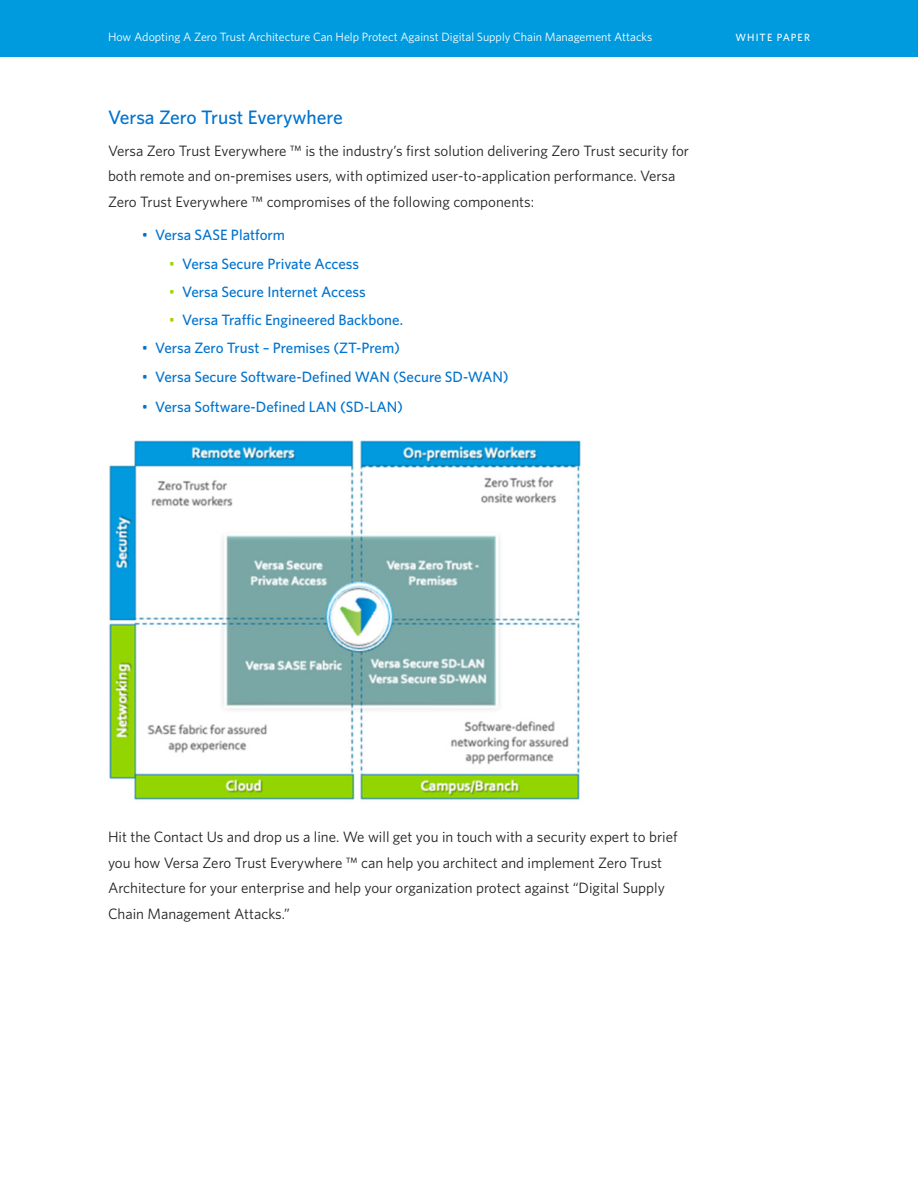
<style>
.page{position:relative;width:918px;height:1188px;background:#fff}
.page>*{position:absolute;margin:0;border:0;box-sizing:border-box;transform-origin:0 0}
.t1{font:500 19.5px "Whitney";color:#0073ce}
.Main_Body_Text{font:15px/25.5px "Whitney";color:#231f20}
.t2{font:500 15px "Whitney";color:#0073ce}
.Page_Title{font:12px "Whitney";color:#fff}
.Page_Title-2{font:500 10.5px "Whitney";letter-spacing:.1em;color:#fff}
.s1{font-weight:400}
.s2{font-weight:400;color:#a2d40a}
</style>
<div class="page">
<img style="left:109px;top:440px;width:472px;height:360px">
<div style="left:0;top:0;width:918px;height:56px;background:#009bde"></div>
<p class="Page_Title" style="left:108px;top:29px;width:546px">How Adopting A Zero Trust Architecture Can Help Protect Against Digital Supply Chain Management Attacks</p>
<p class="Page_Title-2" style="left:736px;top:30px;width:76px">WHITE PAPER</p>
<h1 class="t1" style="left:108px;top:104px;width:236px">Versa Zero Trust Everywhere</h1>
<p class="Main_Body_Text" style="left:108px;top:138px;width:583px">Versa Zero Trust Everywhere ™ is the industry’s first solution delivering Zero Trust security for both remote and on-premises users, with optimized user-to-application performance. Versa<br>Zero Trust Everywhere ™ compromises of the following components:</p>
<p class="t2" style="left:142px;top:225px;width:145px"><span class="s1">•</span> Versa SASE Platform</p>
<p class="t2" style="left:169px;top:254px;width:192px"><span class="s2">•</span> Versa Secure Private Access</p>
<p class="t2" style="left:169px;top:282px;width:198px"><span class="s2">•</span> Versa Secure Internet Access</p>
<p class="t2" style="left:169px;top:310px;width:236px"><span class="s2">•</span> Versa Traffic Engineered Backbone.</p>
<p class="t2" style="left:142px;top:338px;width:260px"><span class="s1">•</span> Versa Zero Trust – Premises (ZT-Prem)</p>
<p class="t2" style="left:142px;top:367px;width:369px"><span class="s1">•</span> Versa Secure Software-Defined WAN (Secure SD-WAN)</p>
<p class="t2" style="left:142px;top:396px;width:263px"><span class="s1">•</span> Versa Software-Defined LAN (SD-LAN)</p>
<p class="Main_Body_Text" style="left:108px;top:824px;width:571px">Hit the Contact Us and drop us a line. We will get you in touch with a security expert to brief you how Versa Zero Trust Everywhere ™ can help you architect and implement Zero Trust Architecture for your enterprise and help your organization protect against “Digital Supply Chain Management Attacks.”</p>
</div>
